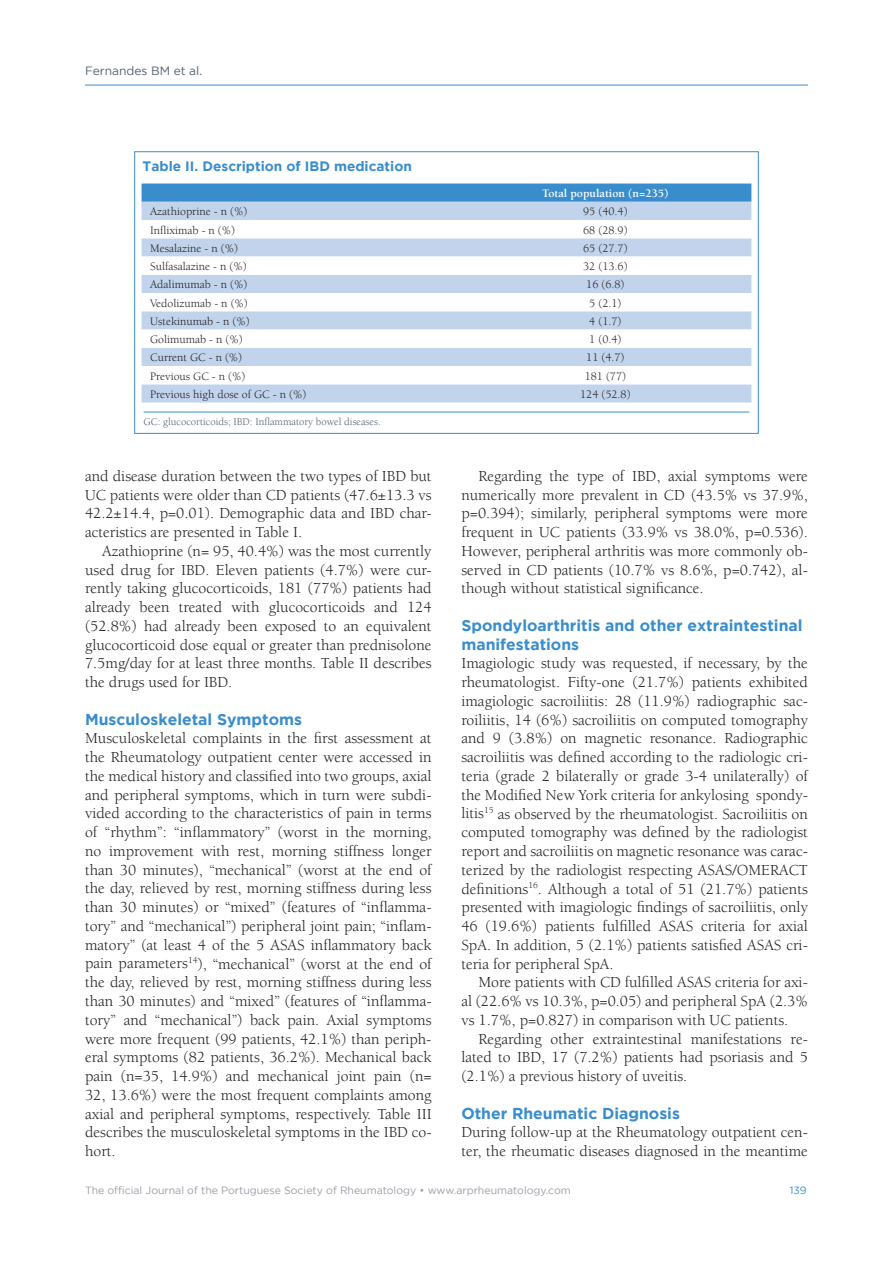
<style>
.page{position:relative;width:893px;height:1263px;background:#fff}
.page>*{position:absolute;margin:0;border:0;box-sizing:border-box;transform-origin:0 0}
.t1{font:15.75px/18.8px "Berkeley";color:#231f20;text-align:justify}
.t2{font:700 15.75px/18.8px "Gotham";color:#398dcc}
.t3{font:700 13.65px "Gotham";color:#398dcc}
.t4{font:12px "Gotham";color:#51606f}
.t5{font:11.7px "Berkeley";color:#231f20}
.t6{font:700 11.7px "Berkeley";color:#fff}
.t7{font:10.65px "Berkeley";color:#51606f}
.t8{font:10.5px "Gotham";color:#9a9da6}
.t9{font:10.5px "Gotham";color:#398dcc}
</style>
<div class="page">
<hr style="left:85px;top:85px;width:723px;height:1px;background:#398dcc">
<hr style="left:144px;top:412px;width:605px;height:1px;background:#398dcc">
<div style="left:142px;top:184px;width:609px;height:18px;background:#398dcc"></div>
<div style="left:142px;top:202px;width:609px;height:201px;background:#c1d4ec"></div>
<svg style="left:142px;top:220px;width:609px;height:164px"></svg>
<div style="left:134px;top:151px;width:625px;height:283px;border:1px solid #398dcc"></div>
<p class="t4" style="left:85px;top:64px;width:119px">Fernandes BM et al.</p>
<p class="t3" style="left:143px;top:158px;width:271px">Table II. Description of IBD medication</p>
<p class="t6" style="left:542px;top:187px;width:128px">Total population (n=235)</p>
<p class="t5" style="left:150px;top:205px;width:99px">Azathioprine - n (%)</p>
<p class="t5" style="left:583px;top:205px;width:46px">95 (40.4)</p>
<p class="t5" style="left:150px;top:224px;width:86px">Infliximab - n (%)</p>
<p class="t5" style="left:583px;top:224px;width:46px">68 (28.9)</p>
<p class="t5" style="left:150px;top:242px;width:89px">Mesalazine - n (%)</p>
<p class="t5" style="left:583px;top:242px;width:46px">65 (27.7)</p>
<p class="t5" style="left:150px;top:260px;width:98px">Sulfasalazine - n (%)</p>
<p class="t5" style="left:583px;top:260px;width:46px">32 (13.6)</p>
<p class="t5" style="left:150px;top:278px;width:99px">Adalimumab - n (%)</p>
<p class="t5" style="left:586px;top:278px;width:40px">16 (6.8)</p>
<p class="t5" style="left:150px;top:297px;width:99px">Vedolizumab - n (%)</p>
<p class="t5" style="left:589px;top:297px;width:34px">5 (2.1)</p>
<p class="t5" style="left:150px;top:315px;width:101px">Ustekinumab - n (%)</p>
<p class="t5" style="left:589px;top:315px;width:34px">4 (1.7)</p>
<p class="t5" style="left:150px;top:333px;width:94px">Golimumab - n (%)</p>
<p class="t5" style="left:589px;top:333px;width:34px">1 (0.4)</p>
<p class="t5" style="left:150px;top:351px;width:94px">Current GC - n (%)</p>
<p class="t5" style="left:586px;top:351px;width:40px">11 (4.7)</p>
<p class="t5" style="left:150px;top:370px;width:97px">Previous GC - n (%)</p>
<p class="t5" style="left:585px;top:370px;width:43px">181 (77)</p>
<p class="t5" style="left:150px;top:388px;width:158px">Previous high dose of GC - n (%)</p>
<p class="t5" style="left:580px;top:388px;width:52px">124 (52.8)</p>
<p class="t7" style="left:144px;top:416px;width:239px">GC: glucocorticoids; IBD: Inflammatory bowel diseases.</p>
<p class="t1" style="left:85px;top:467px;width:348px">and disease duration between the two types of IBD but UC patients were older than CD patients (47.6±13.3 vs 42.2±14.4, p=0.01). Demographic data and IBD char&shy;acteristics are presented in Table I.</p>
<p class="t1" style="left:85px;top:542px;width:348px;text-indent:17px">Azathioprine (n= 95, 40.4%) was the most currently used drug for IBD. Eleven patients (4.7%) were cur&shy;rently taking glucocorticoids, 181 (77%) patients had already been treated with glucocorticoids and 124 (52.8%) had already been exposed to an equivalent glucocorticoid dose equal or greater than prednisolone 7.5mg/day for at least three months. Table II describes the drugs used for IBD.</p>
<p class="t2" style="left:85px;top:709px;width:219px">Musculoskeletal Symptoms</p>
<p class="t1" style="left:85px;top:729px;width:348px">Musculoskeletal complaints in the first assessment at the Rheumatology outpatient center were accessed in the medical history and classified into two groups, axial and peripheral symptoms, which in turn were subdi&shy;vided according to the characteristics of pain in terms of “rhythm”: “inflammatory” (worst in the morning, no improvement with rest, morning stiffness longer than 30 minutes), “mechanical” (worst at the end of the day, relieved by rest, morning stiffness during less than 30 minutes) or “mixed” (features of “inflamma&shy;tory” and “mechanical”) peripheral joint pain; “inflam&shy;matory” (at least 4 of the 5 ASAS inflammatory back pain parameters<sup>14</sup>), “mechanical” (worst at the end of the day, relieved by rest, morning stiffness during less than 30 minutes) and “mixed” (features of “inflamma&shy;tory” and “mechanical”) back pain. Axial symptoms were more frequent (99 patients, 42.1%) than periph&shy;eral symptoms (82 patients, 36.2%). Mechanical back pain (n=35, 14.9%) and mechanical joint pain (n= 32, 13.6%) were the most frequent complaints among axial and peripheral symptoms, respectively. Table III describes the musculoskeletal symptoms in the IBD co&shy;hort.</p>
<p class="t1" style="left:461px;top:467px;width:348px;text-indent:17px">Regarding the type of IBD, axial symptoms were numerically more prevalent in CD (43.5% vs 37.9%, p=0.394); similarly, peripheral symptoms were more frequent in UC patients (33.9% vs 38.0%, p=0.536).<br>However, peripheral arthritis was more commonly ob&shy;served in CD patients (10.7% vs 8.6%, p=0.742), al&shy;though without statistical significance.</p>
<p class="t2" style="left:461px;top:615px;width:343px">Spondyloarthritis and other extraintestinal manifestations</p>
<p class="t1" style="left:461px;top:654px;width:348px">Imagiologic study was requested, if necessary, by the rheumatologist. Fifty-one (21.7%) patients exhibited imagiologic sacroiliitis: 28 (11.9%) radiographic sac&shy;roiliitis, 14 (6%) sacroiliitis on computed tomography and 9 (3.8%) on magnetic resonance. Radiographic sacroiliitis was defined according to the radiologic cri&shy;teria (grade 2 bilaterally or grade 3-4 unilaterally) of the Modified New York criteria for ankylosing spondy&shy;litis<sup>15</sup> as observed by the rheumatologist. Sacroiliitis on computed tomography was defined by the radiologist report and sacroiliitis on magnetic resonance was carac&shy;terized by the radiologist respecting ASAS/OMERACT definitions<sup>16</sup>. Although a total of 51 (21.7%) patients presented with imagiologic findings of sacroiliitis, only 46 (19.6%) patients fulfilled ASAS criteria for axial SpA. In addition, 5 (2.1%) patients satisfied ASAS cri&shy;teria for peripheral SpA.</p>
<p class="t1" style="left:461px;top:973px;width:348px;text-indent:17px">More patients with CD fulfilled ASAS criteria for axi&shy;al (22.6% vs 10.3%, p=0.05) and peripheral SpA (2.3% vs 1.7%, p=0.827) in comparison with UC patients.</p>
<p class="t1" style="left:461px;top:1029px;width:348px;text-indent:17px">Regarding other extraintestinal manifestations re&shy;lated to IBD, 17 (7.2%) patients had psoriasis and 5 (2.1%) a previous history of uveitis.</p>
<p class="t2" style="left:461px;top:1103px;width:220px">Other Rheumatic Diagnosis</p>
<p class="t1" style="left:461px;top:1123px;width:348px">During follow-up at the Rheumatology outpatient cen&shy;ter, the rheumatic diseases diagnosed in the meantime</p>
<p class="t8" style="left:85px;top:1184px;width:487px">The official Journal of the Portuguese Society of Rheumatology • www.arprheumatology.com</p>
<p class="t9" style="left:790px;top:1184px;width:18px">139</p>
</div>
